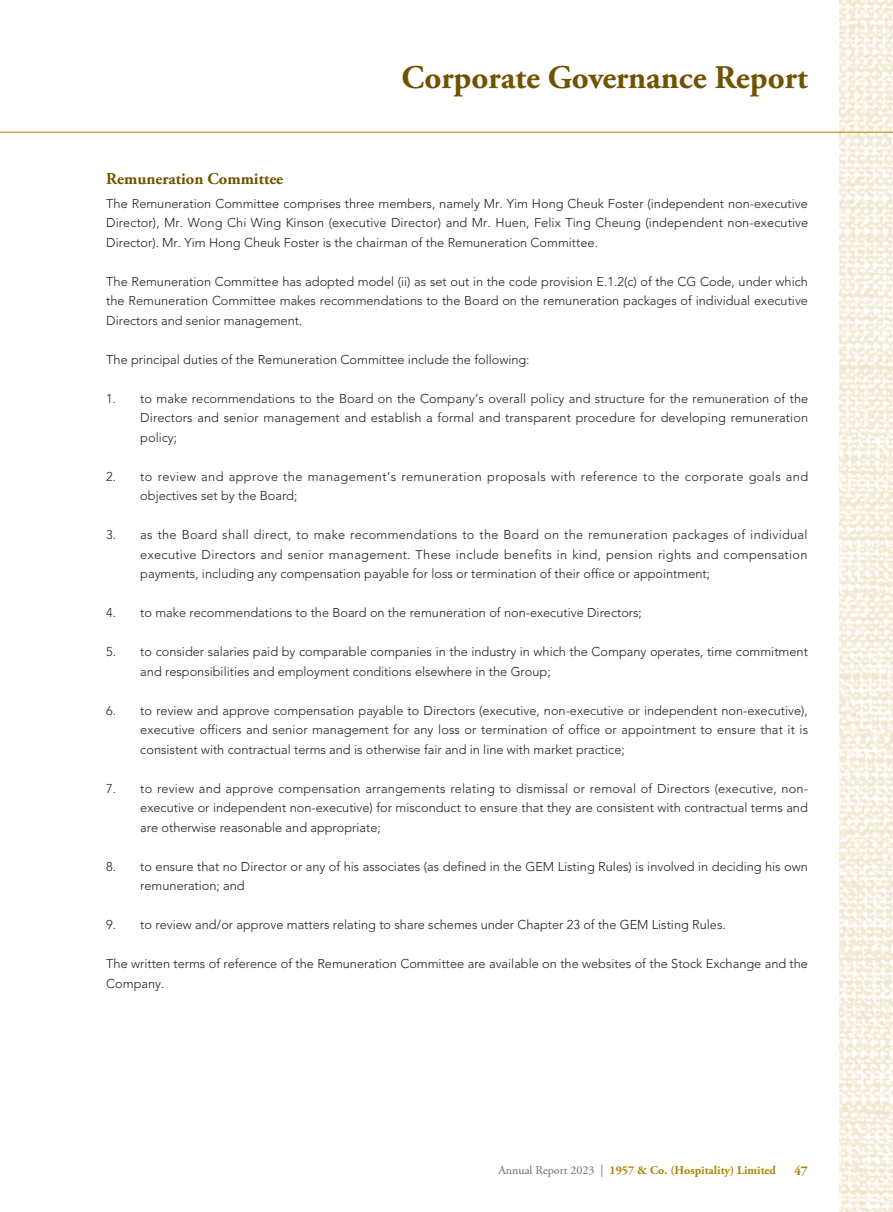
<style>
.page{position:relative;width:893px;height:1212px;background:#fff}
.page>*{position:absolute;margin:0;border:0;box-sizing:border-box;transform-origin:0 0}
.t1{font:700 33px "Adobe Garamond Pro";color:#6f5300}
._02_H2{font:700 16.5px "Adobe Garamond Pro";color:#6f5300}
.t2{font:700 13.5px "Adobe Garamond Pro";color:#ad8504}
._00_txt{font:300 12.75px/19.5px "Avenir LT Std";color:#231f20;text-align:justify}
._00_txt-2{font:300 12.75px/19.5px "Avenir LT Std";letter-spacing:.03em;color:#231f20}
.t3{font:700 12px "Adobe Garamond Pro";color:#ad8504}
.s1{font-weight:400;color:#6c6d70}
</style>
<div class="page">
<img style="left:840px;top:0;width:53px;height:1212px">
<hr style="left:0;top:132px;width:893px;height:1px;background:#ad8504">
<h1 class="t1" style="left:402px;top:58px;width:408px">Corporate Governance Report</h1>
<p class="_02_H2" style="left:106px;top:169px;width:178px">Remuneration Committee</p>
<p class="_00_txt" style="left:106px;top:193px;width:703px">The Remuneration Committee comprises three members, namely Mr. Yim Hong Cheuk Foster (independent non-executive Director), Mr. Wong Chi Wing Kinson (executive Director) and Mr. Huen, Felix Ting Cheung (independent non-executive Director). Mr. Yim Hong Cheuk Foster is the chairman of the Remuneration Committee.</p>
<p class="_00_txt" style="left:106px;top:271px;width:703px">The Remuneration Committee has adopted model (ii) as set out in the code provision E.1.2(c) of the CG Code, under which the Remuneration Committee makes recommendations to the Board on the remuneration packages of individual executive Directors and senior management.</p>
<p class="_00_txt" style="left:106px;top:349px;width:425px">The principal duties of the Remuneration Committee include the following:</p>
<p class="_00_txt" style="left:140px;top:388px;width:669px;text-indent:-34px">1. to make recommendations to the Board on the Company’s overall policy and structure for the remuneration of the Directors and senior management and establish a formal and transparent procedure for developing remuneration policy;</p>
<p class="_00_txt-2" style="left:140px;top:466px;width:669px;text-indent:-34px">2. to review and approve the management’s remuneration proposals with reference to the corporate goals and objectives set by the Board;</p>
<p class="_00_txt" style="left:140px;top:525px;width:669px;text-indent:-34px">3. as the Board shall direct, to make recommendations to the Board on the remuneration packages of individual executive Directors and senior management. These include benefits in kind, pension rights and compensation payments, including any compensation payable for loss or termination of their office or appointment;</p>
<p class="_00_txt" style="left:106px;top:603px;width:537px">4. to make recommendations to the Board on the remuneration of non-executive Directors;</p>
<p class="_00_txt" style="left:140px;top:642px;width:669px;text-indent:-34px">5. to consider salaries paid by comparable companies in the industry in which the Company operates, time commitment and responsibilities and employment conditions elsewhere in the Group;</p>
<p class="_00_txt" style="left:140px;top:700px;width:669px;text-indent:-34px">6. to review and approve compensation payable to Directors (executive, non-executive or independent non-executive), executive officers and senior management for any loss or termination of office or appointment to ensure that it is consistent with contractual terms and is otherwise fair and in line with market practice;</p>
<p class="_00_txt" style="left:140px;top:778px;width:669px;text-indent:-34px">7. to review and approve compensation arrangements relating to dismissal or removal of Directors (executive, non&shy;executive or independent non-executive) for misconduct to ensure that they are consistent with contractual terms and are otherwise reasonable and appropriate;</p>
<p class="_00_txt" style="left:140px;top:856px;width:669px;text-indent:-34px">8. to ensure that no Director or any of his associates (as defined in the GEM Listing Rules) is involved in deciding his own remuneration; and</p>
<p class="_00_txt" style="left:106px;top:915px;width:621px">9. to review and/or approve matters relating to share schemes under Chapter 23 of the GEM Listing Rules.</p>
<p class="_00_txt" style="left:106px;top:954px;width:703px">The written terms of reference of the Remuneration Committee are available on the websites of the Stock Exchange and the<br>Company.</p>
<p class="t3" style="left:498px;top:1163px;width:279px"><span class="s1">Annual Report 2023 |</span> 1957 &amp; Co. (Hospitality) Limited</p>
<p class="t2" style="left:794px;top:1163px;width:15px">47</p>
</div>
